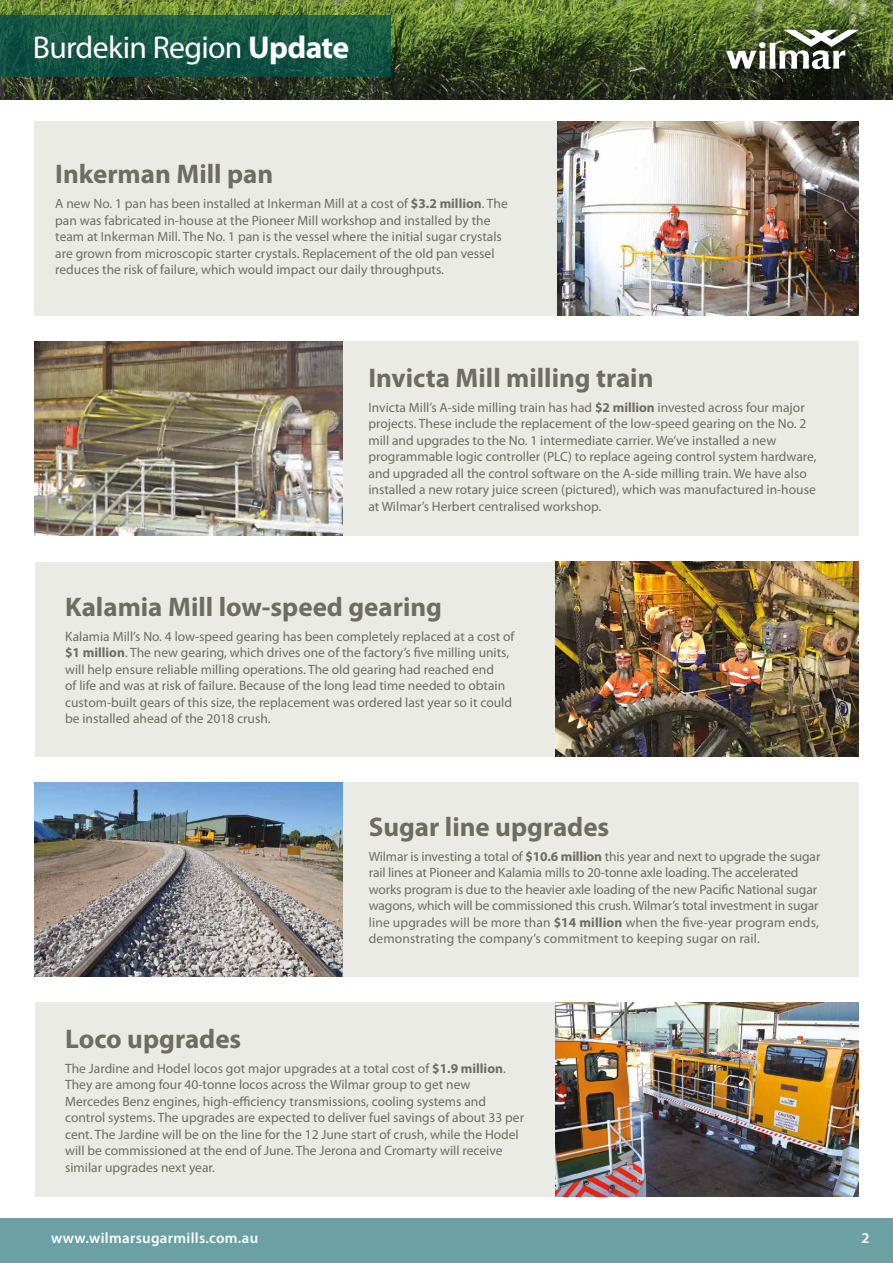
<style>
.page{position:relative;width:893px;height:1263px;background:#fff}
.page>*{position:absolute;margin:0;border:0;box-sizing:border-box;transform-origin:0 0}
.t1{font:31.65px "Myriad Pro";letter-spacing:-.02em;color:#fff}
.t2{font:700 27px "Myriad Pro";color:#6f6d60}
.t3{font:600 15px "Myriad Pro";letter-spacing:.02em;color:#fff}
.t4{font:13.5px/16.5px "Myriad Pro";color:#6f6d60}
.s1{font-weight:700}
</style>
<div class="page">
<div style="left:0;top:1218px;width:893px;height:45px;background:#6ba0a4"></div>
<img style="left:0;top:0;width:893px;height:100px">
<svg style="left:0;top:15px;width:391px;height:62px;background:#155644"></svg>
<div style="left:723px;top:26px;width:147px;height:55px;background:#000;opacity:.75"></div>
<svg style="left:726px;top:30px;width:133px;height:39px"></svg>
<div style="left:35px;top:562px;width:822px;height:194px;background:#ebebe6"></div>
<img style="left:556px;top:562px;width:302px;height:194px">
<div style="left:35px;top:1003px;width:822px;height:194px;background:#ebebe6"></div>
<img style="left:556px;top:1003px;width:302px;height:194px">
<div style="left:35px;top:782px;width:824px;height:195px;background:#ebebe6"></div>
<img style="left:35px;top:782px;width:308px;height:195px">
<div style="left:35px;top:342px;width:824px;height:194px;background:#ebebe6"></div>
<img style="left:34px;top:342px;width:309px;height:194px">
<div style="left:35px;top:121px;width:824px;height:195px;background:#ebebe6"></div>
<img style="left:557px;top:121px;width:302px;height:195px">
<h1 class="t1" style="left:33px;top:28px;width:318px">Burdekin Region <span class="s1">Update</span></h1>
<h2 class="t2" style="left:55px;top:156px;width:220px">Inkerman Mill pan</h2>
<p class="t4" style="left:55px;top:195px;width:454px">A new No. 1 pan has been installed at Inkerman Mill at a cost of <span class="s1">$3.2 million</span>. The pan was fabricated in-house at the Pioneer Mill workshop and installed by the team at Inkerman Mill. The No. 1 pan is the vessel where the initial sugar crystals are grown from microscopic starter crystals. Replacement of the old pan vessel reduces the risk of failure, which would impact our daily throughputs.</p>
<h2 class="t2" style="left:368px;top:360px;width:287px">Invicta Mill milling train</h2>
<p class="t4" style="left:368px;top:399px;width:450px">Invicta Mill’s A-side milling train has had <span class="s1">$2 million</span> invested across four major projects. These include the replacement of the low-speed gearing on the No. 2 mill and upgrades to the No. 1 intermediate carrier. We’ve installed a new programmable logic controller (PLC) to replace ageing control system hardware, and upgraded all the control software on the A-side milling train. We have also installed a new rotary juice screen (pictured), which was manufactured in-house at Wilmar’s Herbert centralised workshop.</p>
<h2 class="t2" style="left:65px;top:589px;width:378px">Kalamia Mill low-speed gearing</h2>
<p class="t4" style="left:65px;top:628px;width:451px">Kalamia Mill’s No. 4 low-speed gearing has been completely replaced at a cost of <span class="s1">$1 million</span>. The new gearing, which drives one of the factory’s five milling units, will help ensure reliable milling operations. The old gearing had reached end<br>of life and was at risk of failure. Because of the long lead time needed to obtain custom-built gears of this size, the replacement was ordered last year so it could be installed ahead of the 2018 crush.</p>
<h2 class="t2" style="left:369px;top:809px;width:242px">Sugar line upgrades</h2>
<p class="t4" style="left:369px;top:848px;width:453px">Wilmar is investing a total of <span class="s1">$10.6 million</span> this year and next to upgrade the sugar rail lines at Pioneer and Kalamia mills to 20-tonne axle loading. The accelerated works program is due to the heavier axle loading of the new Pacific National sugar wagons, which will be commissioned this crush. Wilmar’s total investment in sugar line upgrades will be more than <span class="s1">$14 million</span> when the five-year program ends, demonstrating the company’s commitment to keeping sugar on rail.</p>
<h2 class="t2" style="left:65px;top:1021px;width:178px">Loco upgrades</h2>
<p class="t4" style="left:65px;top:1060px;width:460px">The Jardine and Hodel locos got major upgrades at a total cost of <span class="s1">$1.9 million</span>.<br>They are among four 40-tonne locos across the Wilmar group to get new Mercedes Benz engines, high-efficiency transmissions, cooling systems and control systems. The upgrades are expected to deliver fuel savings of about 33 per cent. The Jardine will be on the line for the 12 June start of crush, while the Hodel will be commissioned at the end of June. The Jerona and Cromarty will receive similar upgrades next year.</p>
<p class="t3" style="left:51px;top:1228px;width:209px">www.wilmarsugarmills.com.au</p>
<p class="t3" style="left:861px;top:1228px;width:10px">2</p>
</div>
